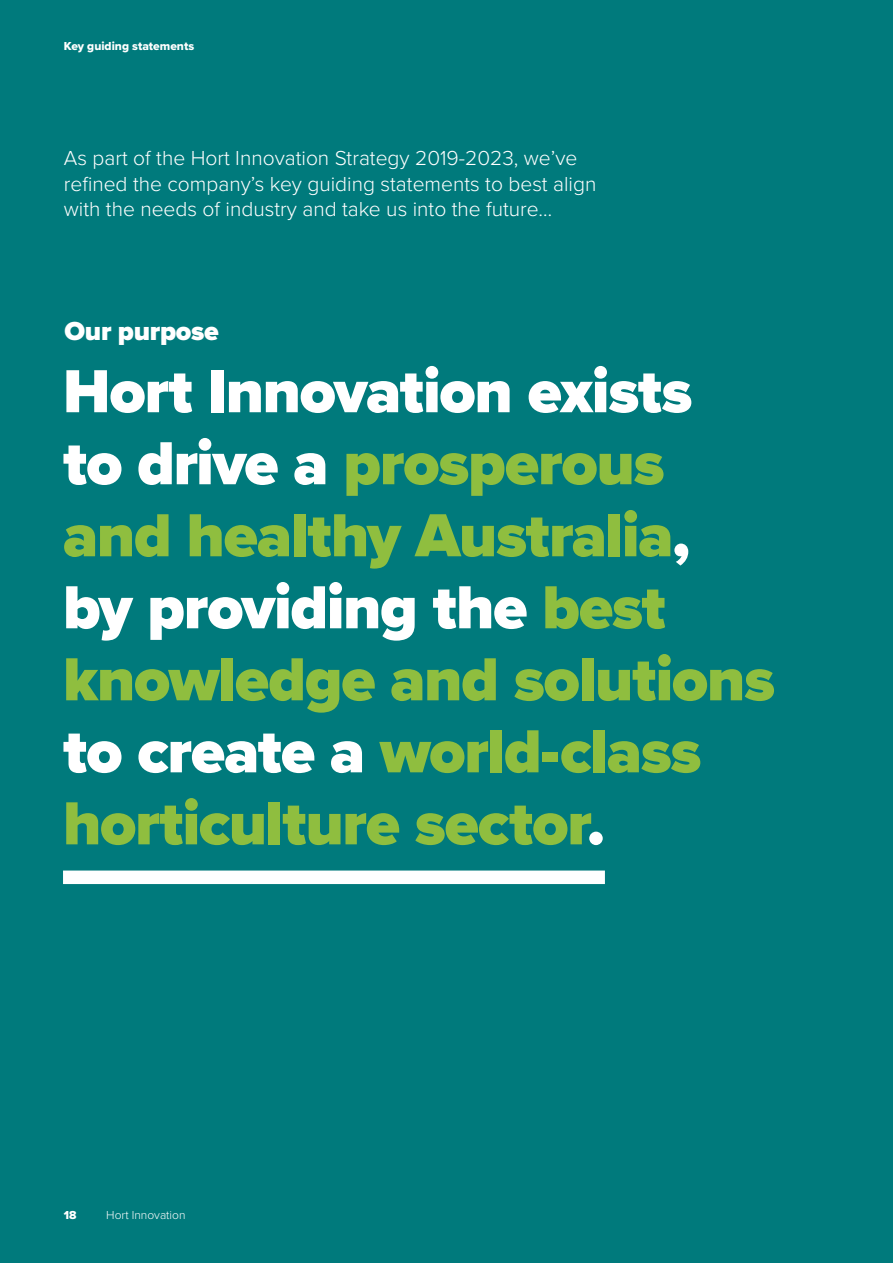
<style>
.page{position:relative;width:893px;height:1263px;background:#007a7c}
.page>*{position:absolute;margin:0;border:0;box-sizing:border-box;transform-origin:0 0}
.t1{font:900 63px/72px "Proxima Nova";letter-spacing:-.02em;color:#8fbe3f}
.t2{font:900 27px "Proxima Nova";letter-spacing:-.01em;color:#fff}
.t3{font:300 21px/25.5px "Proxima Nova";color:#fff}
.t4{font:12px "Proxima Nova Extrabld";color:#fff}
.t5{font:300 12px "Proxima Nova";color:#fff}
.s1{color:#fff}
</style>
<div class="page">
<div style="left:63px;top:870px;width:542px;height:14px;background:#fff"></div>
<p class="t4" style="left:64px;top:37px;width:132px">Key guiding statements</p>
<p class="t3" style="left:64px;top:145px;width:534px">As part of the Hort Innovation Strategy 2019-2023, we’ve refined the company’s key guiding statements to best align with the needs of industry and take us into the future…</p>
<p class="t2" style="left:65px;top:311px;width:156px">Our purpose</p>
<h1 class="t1" style="left:63px;top:355px;width:713px"><span class="s1">Hort Innovation exists<br>to drive a</span> prosperous and healthy Australia<span class="s1">, by providing the</span> best knowledge and solutions <span class="s1">to create a</span> world-class horticulture sector<span class="s1">.</span></h1>
<p class="t4" style="left:64px;top:1206px;width:14px">18</p>
<p class="t5" style="left:106px;top:1206px;width:81px">Hort Innovation</p>
</div>
